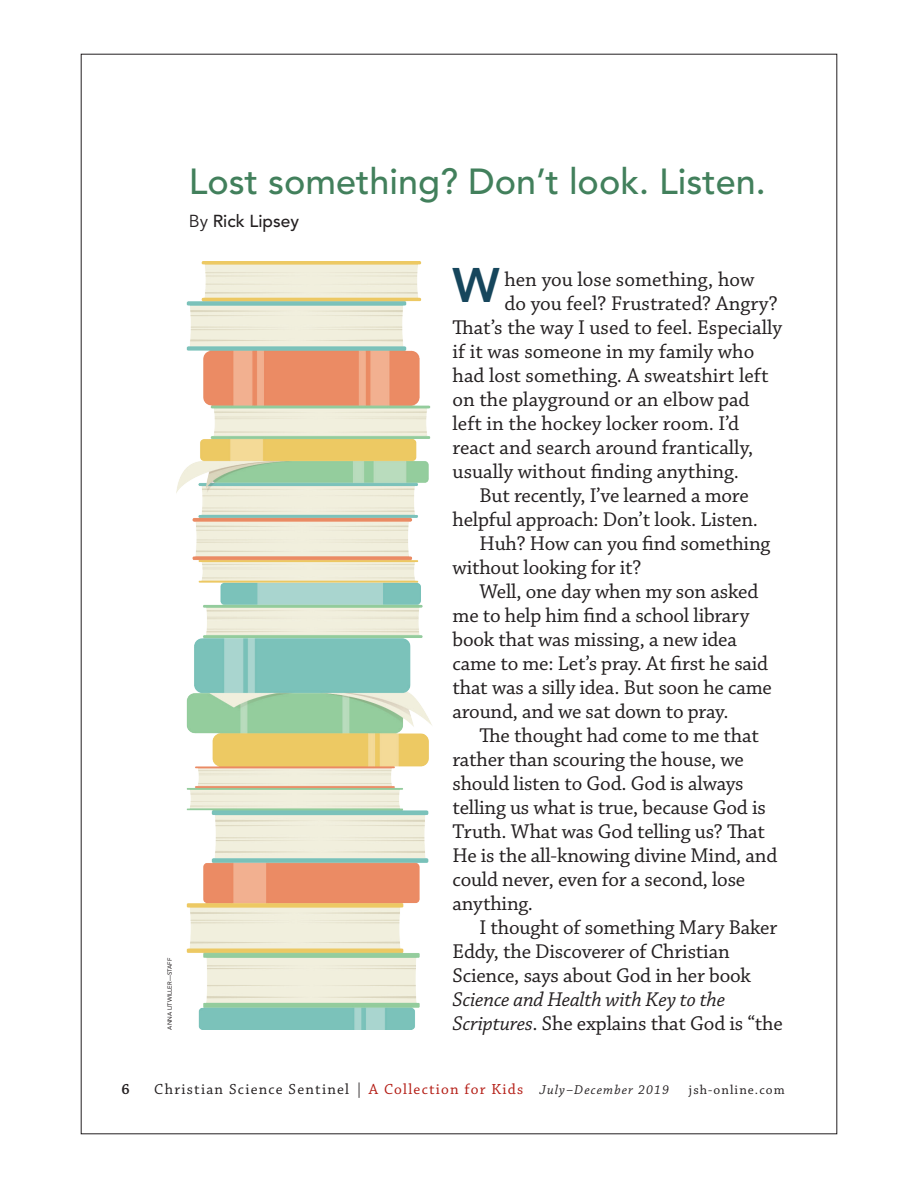
<style>
.page{position:relative;width:918px;height:1188px;background:#fff}
.page>*{position:absolute;margin:0;border:0;box-sizing:border-box;transform-origin:0 0}
.KIDS_BODY_FIRST{font:800 48.15px "Avenir LT Std";color:#16465c}
.KIDS_HEAD{font:500 36px "Avenir LT Std";color:#42805c}
.KIDS_BODY_INDENT{font:21px/24px "Chaparral Pro";letter-spacing:-.01em;color:#231f20}
.KIDS_BODY_FIRST-2{font:21px "Chaparral Pro";color:#231f20}
.KIDS_BYLINE{font:500 17.25px "Avenir LT Std";color:#231f20}
.t1{font:15.3px "Chaparral Pro";letter-spacing:.08em;color:#231f20}
.t2{font:600 15.3px "Chaparral Pro";color:#231f20}
.t3{font:13.5px "Chaparral Pro";letter-spacing:.08em;color:#231f20}
.PHOTO_CREDIT{font:6px "Avenir LT Std";letter-spacing:.005em;color:#231f20}
.s1{font-weight:400}
.s2{font-style:italic}
.s3{color:#b41d15}
.s4{font-style:italic;font-size:13.5px}
</style>
<div class="page">
<img style="left:177px;top:262px;width:255px;height:768px">
<p class="PHOTO_CREDIT" style="left:166px;top:1030px;width:73px;rotate:-90deg">ANNA LITWILLER—STAFF</p>
<p class="KIDS_HEAD" style="left:189px;top:160px;width:578px">Lost something? Don’t look. Listen.</p>
<p class="KIDS_BYLINE" style="left:189px;top:211px;width:112px"><span class="s1">By</span> Rick Lipsey</p>
<p class="KIDS_BODY_FIRST" style="left:453px;top:257px;width:49px">W</p>
<p class="KIDS_BODY_FIRST-2" style="left:505px;top:267px;width:251px">hen you lose something, how</p>
<p class="KIDS_BODY_FIRST-2" style="left:505px;top:291px;width:275px">do you feel? Frustrated? Angry?</p>
<p class="KIDS_BODY_FIRST-2" style="left:453px;top:315px;width:331px">That’s the way I used to feel. Especially</p>
<p class="KIDS_BODY_FIRST-2" style="left:453px;top:339px;width:303px">if it was someone in my family who</p>
<p class="KIDS_BODY_FIRST-2" style="left:453px;top:363px;width:318px">had lost something. A sweatshirt left</p>
<p class="KIDS_BODY_FIRST-2" style="left:453px;top:387px;width:299px">on the playground or an elbow pad</p>
<p class="KIDS_BODY_FIRST-2" style="left:453px;top:411px;width:288px">left in the hockey locker room. I’d</p>
<p class="KIDS_BODY_FIRST-2" style="left:453px;top:435px;width:302px">react and search around frantically,</p>
<p class="KIDS_BODY_FIRST-2" style="left:453px;top:459px;width:288px">usually without finding anything.</p>
<p class="KIDS_BODY_INDENT" style="left:453px;top:484px;width:307px;text-indent:27px">But recently, I’ve learned a more helpful approach: Don’t look. Listen.</p>
<p class="KIDS_BODY_INDENT" style="left:453px;top:532px;width:319px;text-indent:27px">Huh? How can you find something without looking for it?</p>
<p class="KIDS_BODY_INDENT" style="left:453px;top:580px;width:321px;text-indent:27px">Well, one day when my son asked me to help him find a school library book that was missing, a new idea came to me: Let’s pray. At first he said that was a silly idea. But soon he came around, and we sat down to pray.</p>
<p class="KIDS_BODY_INDENT" style="left:453px;top:724px;width:326px;text-indent:27px">The thought had come to me that rather than scouring the house, we should listen to God. God is always telling us what is true, because God is<br>Truth. What was God telling us? That<br>He is the all-knowing divine Mind, and could never, even for a second, lose anything.</p>
<p class="KIDS_BODY_INDENT" style="left:453px;top:916px;width:326px;text-indent:27px">I thought of something Mary Baker Eddy, the Discoverer of Christian Science, says about God in her book <span class="s2">Science and Health with Key to the</span></p>
<p class="KIDS_BODY_INDENT" style="left:453px;top:1012px;width:332px"><span class="s2">Scriptures</span>. She explains that God is “the</p>
<p class="t2" style="left:122px;top:1080px;width:10px">6</p>
<p class="t1" style="left:154px;top:1080px;width:516px">Christian Science Sentinel | <span class="s3">A Collection for Kids</span> <span class="s4">July–December 2019</span></p>
<p class="t3" style="left:689px;top:1082px;width:97px">jsh-online.com</p>
</div>
